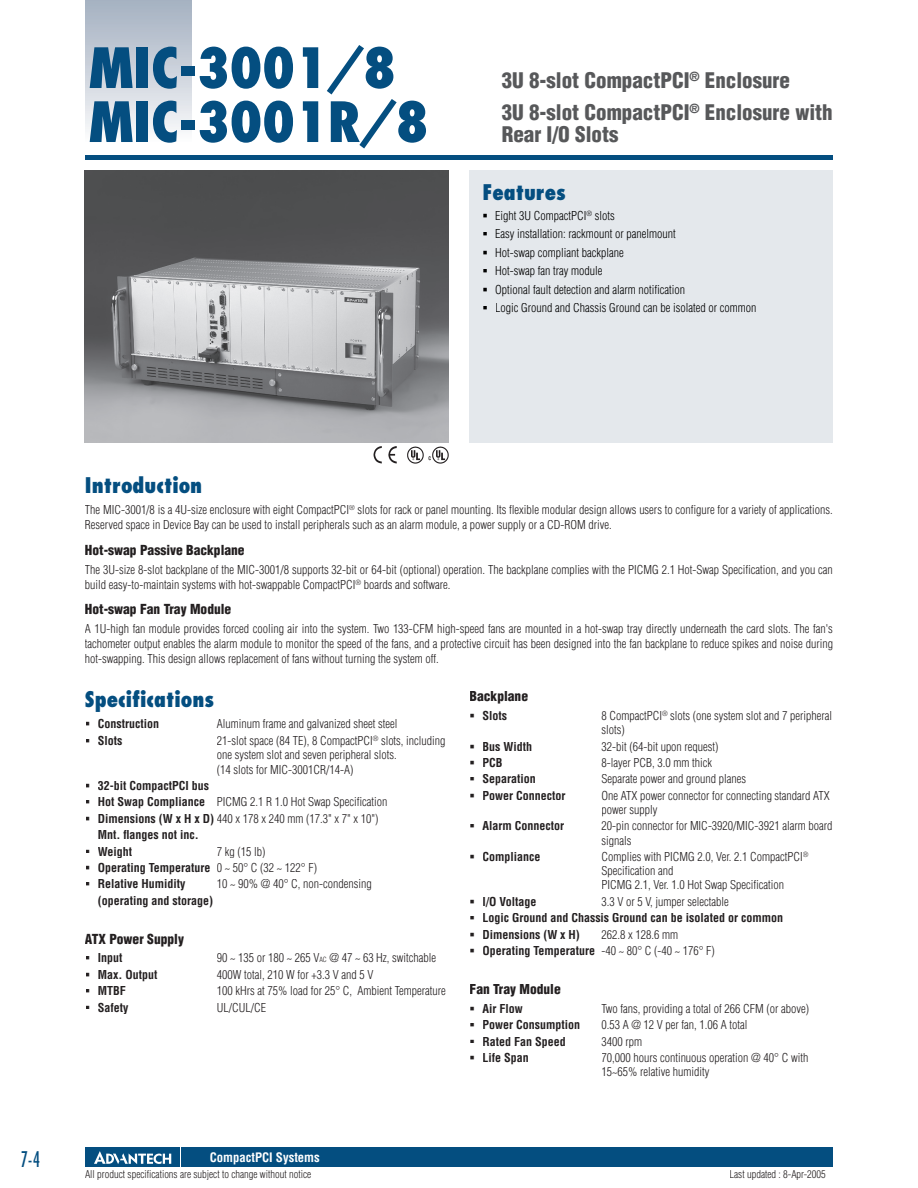
<style>
.page{position:relative;width:918px;height:1188px;background:#fff}
.page>*{position:absolute;margin:0;border:0;box-sizing:border-box;transform-origin:0 0}
.t1{font:800 condensed 54px/54px "Futura";color:#044e80}
.t2{font:900 condensed 21px/31.8px "Helvetica";color:#57585a}
.t3{font:800 condensed 21px "Futura";color:#044e80}
.t4{font:condensed 21px "Futura";color:#044e80;scale:.8 1}
.t5{font:900 condensed 13.5px "Helvetica";color:#231f20}
.t6{font:700 condensed 12.75px "Helvetica";color:#fff}
.t7{font:300 condensed 12px/14.2px "Helvetica";color:#231f20}
.t8{font:700 condensed 12px/16.4px "Helvetica";color:#231f20}
.t9{font:300 condensed 12px "Helvetica";color:#000}
.t10{font:300 condensed 10.5px "Helvetica";color:#231f20}
.s1{font-weight:700}
.s2{font-weight:300}
.s3{font-size:7.05px}
</style>
<div class="page">
<div style="left:85px;top:155px;width:748px;height:5px;background:#044e80"></div>
<div style="left:85px;top:0;width:106px;height:143px;background:linear-gradient(to bottom,#a3afc0,#fbfbfc)"></div>
<div style="left:470px;top:170px;width:363px;height:272px;background:#e4e8ec"></div>
<div style="left:182px;top:1147px;width:651px;height:20px;background:#044e80"></div>
<div style="left:85px;top:1147px;width:95px;height:20px;background:#044e80"></div>
<svg style="left:94px;top:1151px;width:77px;height:13px"></svg>
<img style="left:407px;top:446px;width:16px;height:17px">
<img style="left:428px;top:446px;width:20px;height:17px">
<img style="left:373px;top:446px;width:24px;height:17px">
<img style="left:84px;top:170px;width:364px;height:272px">
<h1 class="t1" style="left:89px;top:40px;width:341px">MIC-3001/8<br>MIC-3001R/8</h1>
<h2 class="t2" style="left:502px;top:64px;width:332px">3U 8-slot CompactPCI<sup>®</sup> En clo sure<br>3U 8-slot CompactPCI<sup>®</sup> Enclosure with</h2>
<h2 class="t2" style="left:502px;top:118px;width:118px">Rear I/O Slots</h2>
<h2 class="t3" style="left:482px;top:178px;width:85px">Features</h2>
<p class="t9" style="left:482px;top:209px;width:134px">▪ Eight 3U CompactPCI<sup>®</sup> slots</p>
<p class="t9" style="left:482px;top:227px;width:195px">▪ Easy installation: rackmount or panelmount</p>
<p class="t9" style="left:482px;top:246px;width:143px">▪ Hot-swap compliant backplane</p>
<p class="t9" style="left:482px;top:264px;width:122px">▪ Hot-swap fan tray module</p>
<p class="t9" style="left:482px;top:283px;width:204px">▪ Optional fault detection and alarm notification</p>
<p class="t9" style="left:482px;top:301px;width:275px">▪ Logic Ground and Chassis Ground can be isolated or common</p>
<h2 class="t3" style="left:85px;top:472px;width:119px">Introduction</h2>
<p class="t7" style="left:85px;top:503px;width:749px;line-height:15px">The MIC-3001/8 is a 4U-size enclosure with eight CompactPCI<sup>®</sup> slots for rack or panel mounting. Its flexible modular design allows users to configure for a variety of applications.<br>Reserved space in Device Bay can be used to install peripherals such as an alarm module, a power supply or a CD-ROM drive.</p>
<p class="t5" style="left:85px;top:541px;width:161px">Hot-swap Passive Backplane</p>
<p class="t7" style="left:85px;top:562px;width:749px;line-height:15px">The 3U-size 8-slot backplane of the MIC-3001/8 supports 32-bit or 64-bit (optional) operation. The backplane complies with the PICMG 2.1 Hot-Swap Specification, and you can build easy-to-maintain systems with hot-swappable CompactPCI<sup>®</sup> boards and software.</p>
<p class="t5" style="left:85px;top:600px;width:148px">Hot-swap Fan Tray Module</p>
<p class="t7" style="left:85px;top:621px;width:750px;line-height:15px;text-align:justify">A 1U-high fan module provides forced cooling air into the system. Two 133-CFM high-speed fans are mounted in a hot-swap tray directly underneath the card slots. The fan's tachometer output enables the alarm module to monitor the speed of the fans, and a protective circuit has been designed into the fan backplane to reduce spikes and noise during hot-swapping. This design allows replacement of fans without turning the system off.</p>
<h2 class="t3" style="left:85px;top:686px;width:131px">Specifications</h2>
<p class="t8" style="left:85px;top:715px;width:76px">▪ Construction</p>
<p class="t7" style="left:217px;top:716px;width:182px">Aluminum frame and galvanized sheet steel</p>
<p class="t8" style="left:85px;top:733px;width:39px">▪ Slots</p>
<p class="t7" style="left:217px;top:734px;width:230px">21-slot space (84 TE), 8 CompactPCI<sup>®</sup> slots, including one system slot and seven peripheral slots.<br>(14 slots for MIC-3001CR/14-A)</p>
<p class="t8" style="left:85px;top:777px;width:126px">▪ 32-bit CompactPCI bus</p>
<p class="t7" style="left:85px;top:795px;width:304px">▪ <span class="s1">Hot Swap Compliance</span> PICMG 2.1 R 1.0 Hot Swap Specification</p>
<p class="t8" style="left:98px;top:810px;width:282px;text-indent:-13px">▪ Dimensions (W x H x D) <span class="s2">440 x 178 x 240 mm (17.3" x 7" x 10")<br></span>Mnt. flanges not inc.</p>
<p class="t8" style="left:85px;top:843px;width:49px">▪ Weight</p>
<p class="t7" style="left:217px;top:844px;width:50px">7 kg (15 lb)</p>
<p class="t8" style="left:85px;top:859px;width:234px">▪ Operating Temperature <span class="s2">0 ~ 50° C (32 ~ 122° F)</span></p>
<p class="t8" style="left:85px;top:876px;width:102px">▪ Relative Humidity</p>
<p class="t7" style="left:217px;top:877px;width:156px">10 ~ 90% @ 40° C, non-condensing</p>
<p class="t8" style="left:98px;top:892px;width:117px">(operating and storage)</p>
<p class="t5" style="left:85px;top:931px;width:101px">ATX Power Supply</p>
<p class="t8" style="left:85px;top:950px;width:39px">▪ Input</p>
<p class="t7" style="left:217px;top:951px;width:221px">90 ~ 135 or 180 ~ 265 V<span class="s3">AC</span> @ 47 ~ 63 Hz, swit ch able</p>
<p class="t8" style="left:85px;top:966px;width:74px">▪ Max. Output</p>
<p class="t7" style="left:217px;top:967px;width:158px">400W total, 210 W for +3.3 V and 5 V</p>
<p class="t8" style="left:85px;top:983px;width:42px">▪ MTBF</p>
<p class="t7" style="left:217px;top:984px;width:231px">100 kHrs at 75% load for 25° C, Ambient Temperature</p>
<p class="t8" style="left:85px;top:999px;width:45px">▪ Safety</p>
<p class="t7" style="left:217px;top:1000px;width:51px">UL/CUL/CE</p>
<p class="t5" style="left:470px;top:688px;width:60px">Backplane</p>
<p class="t8" style="left:470px;top:707px;width:39px">▪ Slots</p>
<p class="t7" style="left:601px;top:708px;width:232px">8 CompactPCI<sup>®</sup> slots (one system slot and 7 peripheral slots)</p>
<p class="t8" style="left:470px;top:738px;width:64px">▪ Bus Width</p>
<p class="t7" style="left:601px;top:739px;width:119px">32-bit (64-bit upon request)</p>
<p class="t8" style="left:470px;top:754px;width:34px">▪ PCB</p>
<p class="t7" style="left:601px;top:755px;width:112px">8-layer PCB, 3.0 mm thick</p>
<p class="t8" style="left:470px;top:771px;width:68px">▪ Separation</p>
<p class="t7" style="left:601px;top:772px;width:146px">Separate power and ground planes</p>
<p class="t8" style="left:470px;top:787px;width:97px">▪ Power Connector</p>
<p class="t7" style="left:601px;top:788px;width:230px">One ATX power connector for connecting standard ATX power supply</p>
<p class="t8" style="left:470px;top:818px;width:96px">▪ Alarm Connector</p>
<p class="t7" style="left:601px;top:819px;width:233px">20-pin connector for MIC-3920/MIC-3921 alarm board signals</p>
<p class="t8" style="left:470px;top:848px;width:72px">▪ Compliance</p>
<p class="t7" style="left:601px;top:849px;width:209px">Complies with PICMG 2.0, Ver. 2.1 CompactPCI<sup>®<br></sup>Specification and<br>PICMG 2.1, Ver. 1.0 Hot Swap Specification</p>
<p class="t8" style="left:470px;top:893px;width:68px">▪ I/O Voltage</p>
<p class="t7" style="left:601px;top:894px;width:129px">3.3 V or 5 V, jumper selectable</p>
<p class="t8" style="left:470px;top:910px;width:315px">▪ Logic Ground and Chassis Ground can be isolated or common</p>
<p class="t8" style="left:470px;top:926px;width:112px">▪ Dimensions (W x H)</p>
<p class="t7" style="left:601px;top:927px;width:78px">262.8 x 128.6 mm</p>
<p class="t8" style="left:470px;top:942px;width:247px">▪ Operating Temperature <span class="s2">-40 ~ 80° C (-40 ~ 176° F)</span></p>
<p class="t5" style="left:470px;top:981px;width:93px">Fan Tray Module</p>
<p class="t8" style="left:470px;top:1000px;width:55px">▪ Air Flow</p>
<p class="t7" style="left:601px;top:1001px;width:209px">Two fans, providing a total of 266 CFM (or above)</p>
<p class="t8" style="left:470px;top:1016px;width:112px">▪ Power Consumption</p>
<p class="t7" style="left:601px;top:1018px;width:148px">0.53 A @ 12 V per fan, 1.06 A total</p>
<p class="t8" style="left:470px;top:1033px;width:98px">▪ Rated Fan Speed</p>
<p class="t7" style="left:601px;top:1034px;width:42px">3400 rpm</p>
<p class="t8" style="left:470px;top:1049px;width:61px">▪ Life Span</p>
<p class="t7" style="left:601px;top:1050px;width:208px">70,000 hours continuous operation @ 40° C with<br>15~65% relative humidity</p>
<h2 class="t4" style="left:21px;top:1146px;width:25px">7-4</h2>
<p class="t6" style="left:210px;top:1150px;width:112px">CompactPCI Systems</p>
<p class="t10" style="left:85px;top:1168px;width:228px">All product specifications are subject to change without notice</p>
<p class="t10" style="left:730px;top:1168px;width:98px">Last updated : 8-Apr-2005</p>
</div>
